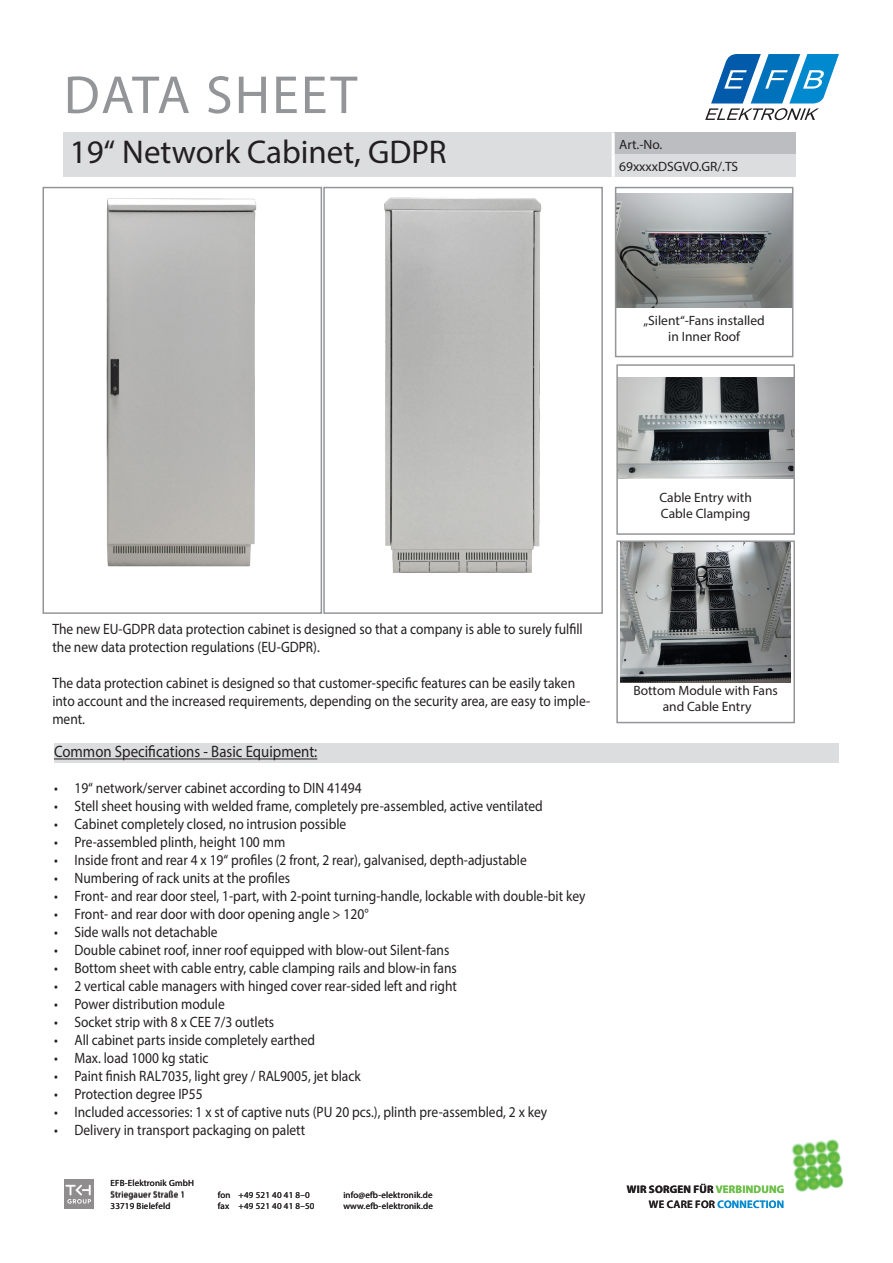
<style>
.page{position:relative;width:893px;height:1263px;background:#fff}
.page>*{position:absolute;margin:0;border:0;box-sizing:border-box;transform-origin:0 0}
.t1{font:54px "Myriad Pro";letter-spacing:.04em;color:#939598}
.t2{font:33px "Myriad Pro";color:#231f20}
.t3{font:16.5px "Myriad Pro";color:#231f20;scale:.9 1}
.t4{font:15px/18px "Myriad Pro";color:#231f20;scale:.9 1}
.t5{font:13.5px/16.2px "Myriad Pro";color:#231f20}
.t6{font:700 10.95px/14.2px "Myriad Pro";letter-spacing:.02em;color:#231f20;text-align:right}
.t7{font:9px/11.2px "Myriad Pro";letter-spacing:.02em;color:#231f20}
.s1{color:#70bf4c}
.s2{font-weight:600}
.s3{font-weight:600;color:#0089cf}
</style>
<div class="page">
<img style="left:106px;top:198px;width:151px;height:369px">
<div style="left:43px;top:187px;width:279px;height:427px;border:2px solid #939598"></div>
<img style="left:618px;top:193px;width:172px;height:115px">
<div style="left:615px;top:187px;width:178px;height:170px;border:2px solid #939598"></div>
<img style="left:619px;top:378px;width:173px;height:100px">
<div style="left:616px;top:364px;width:179px;height:171px;border:2px solid #939598"></div>
<img style="left:621px;top:543px;width:170px;height:139px">
<div style="left:616px;top:540px;width:179px;height:183px;border:2px solid #939598"></div>
<img style="left:384px;top:197px;width:158px;height:376px">
<div style="left:323px;top:187px;width:280px;height:427px;border:2px solid #939598"></div>
<div style="left:54px;top:743px;width:785px;height:20px;background:#dcdddf"></div>
<img style="left:791px;top:1139px;width:53px;height:53px">
<div style="left:64px;top:133px;width:549px;height:44px;background:#dcdddf"></div>
<div style="left:613px;top:133px;width:182px;height:22px;background:#bcbdc0"></div>
<div style="left:613px;top:155px;width:182px;height:22px;background:#dcdddf"></div>
<hr style="left:612px;top:133px;width:3px;height:22px;background:#fff">
<hr style="left:612px;top:155px;width:3px;height:22px;background:#fff">
<svg style="left:705px;top:54px;width:134px;height:66px"></svg>
<svg style="left:64px;top:1179px;width:30px;height:30px"></svg>
<hr style="left:54px;top:758px;width:263px;height:1px;background:#231f20">
<h1 class="t1" style="left:64px;top:62px;width:295px">DATA SHEET</h1>
<h2 class="t2" style="left:70px;top:132px;width:378px">19“ Network Cabinet, GDPR</h2>
<p class="t5" style="left:619px;top:133px;width:121px;line-height:22.2px">Art.-No.<br>69xxxxDSGVO.GR/.TS</p>
<p class="t5" style="left:643px;top:312px;width:123px;text-align:center">„Silent“-Fans installed in Inner Roof</p>
<p class="t5" style="left:659px;top:489px;width:94px">Cable Entry with<br>Cable Clamping</p>
<p class="t4" style="left:52px;top:620px;width:591px">The new EU-GDPR data protection cabinet is designed so that a company is able to surely fulfill the new data protection regulations (EU-GDPR).</p>
<p class="t4" style="left:52px;top:674px;width:599px">The data protection cabinet is designed so that customer-specific features can be easily taken into account and the increased requirements, depending on the security area, are easy to imple&shy;ment.</p>
<p class="t3" style="left:54px;top:742px;width:294px">Common Specifications - Basic Equipment:</p>
<p class="t4" style="left:54px;top:779px;width:343px">• 19“ network/server cabinet according to DIN 41494</p>
<p class="t4" style="left:54px;top:797px;width:545px">• Stell sheet housing with welded frame, completely pre-assembled, active ventilated</p>
<p class="t4" style="left:54px;top:815px;width:326px">• Cabinet completely closed, no intrusion possible</p>
<p class="t4" style="left:54px;top:833px;width:258px">• Pre-assembled plinth, height 100 mm</p>
<p class="t4" style="left:54px;top:851px;width:527px">• Inside front and rear 4 x 19“ profiles (2 front, 2 rear), galvanised, depth-adjustable</p>
<p class="t4" style="left:54px;top:869px;width:264px">• Numbering of rack units at the profiles</p>
<p class="t4" style="left:54px;top:887px;width:592px">• Front- and rear door steel, 1-part, with 2-point turning-handle, lockable with double-bit key</p>
<p class="t4" style="left:54px;top:905px;width:351px">• Front- and rear door with door opening angle &gt; 120°</p>
<p class="t4" style="left:54px;top:923px;width:183px">• Side walls not detachable</p>
<p class="t4" style="left:54px;top:941px;width:441px">• Double cabinet roof, inner roof equipped with blow-out Silent-fans</p>
<p class="t4" style="left:54px;top:959px;width:449px">• Bottom sheet with cable entry, cable clamping rails and blow-in fans</p>
<p class="t4" style="left:54px;top:977px;width:449px">• 2 vertical cable managers with hinged cover rear-sided left and right</p>
<p class="t4" style="left:54px;top:995px;width:191px">• Power distribution module</p>
<p class="t4" style="left:54px;top:1013px;width:246px">• Socket strip with 8 x CEE 7/3 outlets</p>
<p class="t4" style="left:54px;top:1031px;width:292px">• All cabinet parts inside completely earthed</p>
<p class="t4" style="left:54px;top:1049px;width:173px">• Max. load 1000 kg static</p>
<p class="t4" style="left:54px;top:1067px;width:342px">• Paint finish RAL7035, light grey / RAL9005, jet black</p>
<p class="t4" style="left:54px;top:1085px;width:167px">• Protection degree IP55</p>
<p class="t4" style="left:54px;top:1103px;width:549px">• Included accessories: 1 x st of captive nuts (PU 20 pcs.), plinth pre-assembled, 2 x key</p>
<p class="t4" style="left:54px;top:1121px;width:281px">• Delivery in transport packaging on palett</p>
<p class="t7" style="left:111px;top:1178px;width:85px">EFB-Elektronik GmbH<br>Striegauer Straße 1<br>33719 Bielefeld</p>
<p class="t7" style="left:218px;top:1189px;width:98px">fon +49 521 40 41 8–0 fax +49 521 40 41 8–50</p>
<p class="t7" style="left:343px;top:1189px;width:91px">info@efb-elektronik.de www.efb-elektronik.de</p>
<p class="t5" style="left:633px;top:682px;width:146px;text-align:center">Bottom Module with Fans and Cable Entry</p>
<p class="t6" style="left:627px;top:1182px;width:159px">WIR SORGEN FÜR <span class="s1">VERBINDUNG<br></span><span class="s2">WE CARE FOR</span> <span class="s3">CONNECTION</span></p>
</div>
